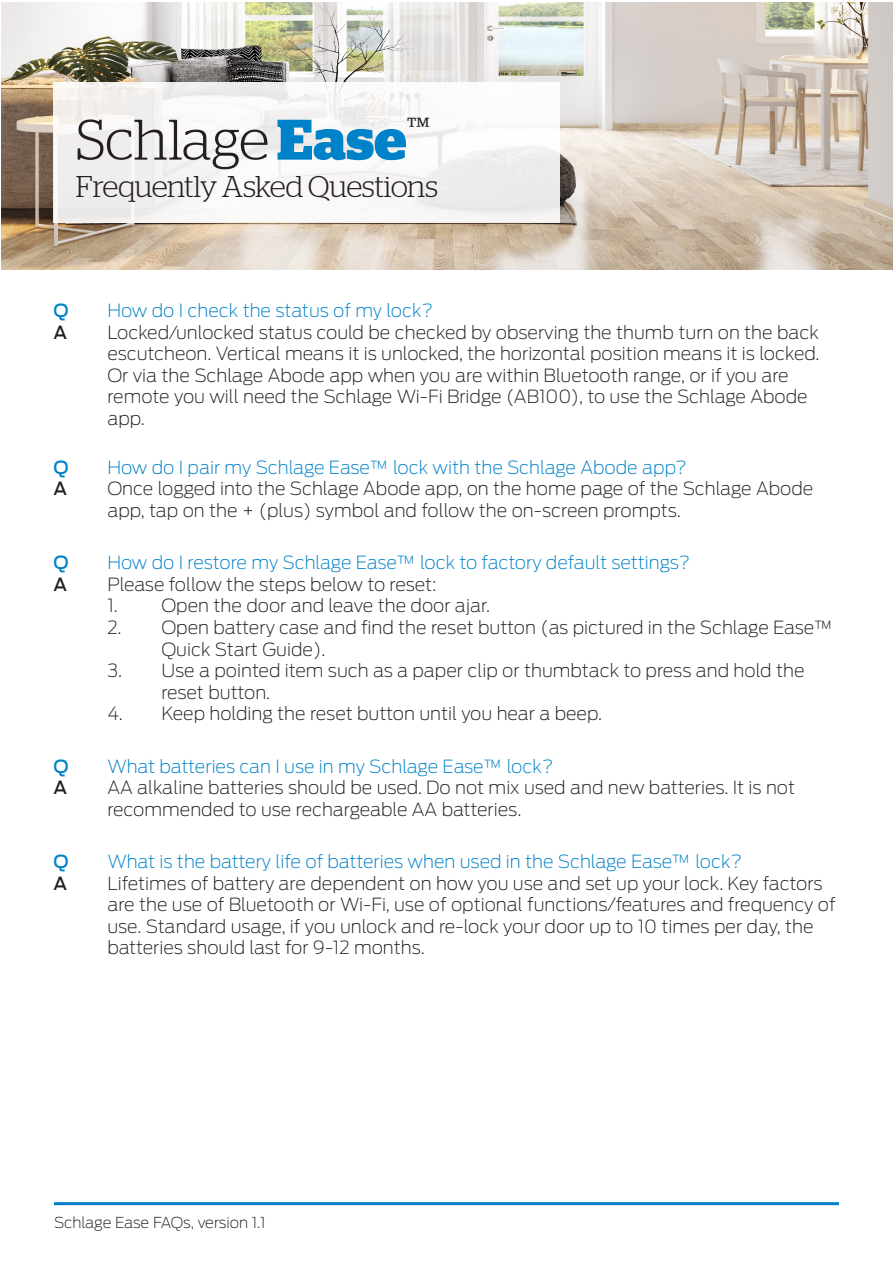
<style>
.page{position:relative;width:893px;height:1263px;background:#fff}
.page>*{position:absolute;margin:0;border:0;box-sizing:border-box;transform-origin:0 0}
.Cover_Headline_32_39pt{font:300 57px "Stag";letter-spacing:-.01em;color:#231f20}
.Cover_Headline_32_39pt-2{font:300 30px "Stag";letter-spacing:-.015em;color:#231f20}
.t1{font:200 18px "Antenna";color:#231f20}
.t2{font:200 18px "Antenna";letter-spacing:-.005em;color:#0082c8}
.t3{font:500 18px "Antenna";color:#0082c8}
.t4{font:500 18px "Antenna";color:#231f20}
.t5{font:200 15px "Antenna";letter-spacing:-.01em;color:#231f20}
.s1{font-weight:700;color:#0082c8}
</style>
<div class="page">
<hr style="left:54px;top:1202px;width:785px;height:3px;background:#0082c8">
<img style="left:1px;top:2px;width:892px;height:267px">
<div style="left:53px;top:82px;width:507px;height:141px;background:linear-gradient(to right,#f3f2f0,#f7f6f6)"></div>
<p class="Cover_Headline_32_39pt" style="left:76px;top:107px;width:355px">Schlage <span class="s1">Ease</span><sup>™</sup></p>
<p class="Cover_Headline_32_39pt-2" style="left:76px;top:169px;width:364px">Frequently Asked Questions</p>
<p class="t3" style="left:53px;top:298px;width:17px">Q</p>
<p class="t2" style="left:107px;top:299px;width:327px">How do I check the status of my lock?</p>
<p class="t4" style="left:53px;top:320px;width:15px">A</p>
<p class="t1" style="left:107px;top:320px;width:713px">Locked/unlocked status could be checked by observing the thumb turn on the back</p>
<p class="t1" style="left:107px;top:342px;width:714px">escutcheon. Vertical means it is unlocked, the horizontal position means it is locked.</p>
<p class="t1" style="left:107px;top:364px;width:683px">Or via the Schlage Abode app when you are within Bluetooth range, or if you are</p>
<p class="t1" style="left:107px;top:385px;width:702px">remote you will need the Schlage Wi-Fi Bridge (AB100), to use the Schlage Abode</p>
<p class="t1" style="left:107px;top:407px;width:39px">app.</p>
<p class="t3" style="left:53px;top:455px;width:17px">Q</p>
<p class="t2" style="left:107px;top:455px;width:581px">How do I pair my Schlage Ease™ lock with the Schlage Abode app?</p>
<p class="t4" style="left:53px;top:476px;width:15px">A</p>
<p class="t1" style="left:107px;top:477px;width:707px">Once logged into the Schlage Abode app, on the home page of the Schlage Abode</p>
<p class="t1" style="left:107px;top:499px;width:575px">app, tap on the + (plus) symbol and follow the on-screen prompts.</p>
<p class="t3" style="left:53px;top:550px;width:17px">Q</p>
<p class="t2" style="left:107px;top:551px;width:584px">How do I restore my Schlage Ease™ lock to factory default settings?</p>
<p class="t4" style="left:53px;top:572px;width:15px">A</p>
<p class="t1" style="left:107px;top:572px;width:331px">Please follow the steps below to reset:</p>
<p class="t1" style="left:107px;top:594px;width:12px">1.</p>
<p class="t1" style="left:161px;top:594px;width:330px">Open the door and leave the door ajar.</p>
<p class="t1" style="left:107px;top:616px;width:727px">2. Open battery case and find the reset button (as pictured in the Schlage Ease™</p>
<p class="t1" style="left:161px;top:637px;width:166px">Quick Start Guide).</p>
<p class="t1" style="left:107px;top:659px;width:699px">3. Use a pointed item such as a paper clip or thumbtack to press and hold the</p>
<p class="t1" style="left:161px;top:680px;width:110px">reset button.</p>
<p class="t1" style="left:107px;top:702px;width:496px">4. Keep holding the reset button until you hear a beep.</p>
<p class="t3" style="left:53px;top:754px;width:17px">Q</p>
<p class="t2" style="left:107px;top:754px;width:448px">What batteries can I use in my Schlage Ease™ lock?</p>
<p class="t4" style="left:53px;top:775px;width:15px">A</p>
<p class="t1" style="left:107px;top:776px;width:689px">AA alkaline batteries should be used. Do not mix used and new batteries. It is not</p>
<p class="t1" style="left:107px;top:797px;width:415px">recommended to use rechargeable AA batteries.</p>
<p class="t3" style="left:53px;top:849px;width:17px">Q</p>
<p class="t2" style="left:107px;top:850px;width:636px">What is the battery life of batteries when used in the Schlage Ease™ lock?</p>
<p class="t4" style="left:53px;top:871px;width:15px">A</p>
<p class="t1" style="left:107px;top:871px;width:717px">Lifetimes of battery are dependent on how you use and set up your lock. Key factors</p>
<p class="t1" style="left:107px;top:893px;width:730px">are the use of Bluetooth or Wi-Fi, use of optional functions/features and frequency of</p>
<p class="t1" style="left:107px;top:914px;width:708px">use. Standard usage, if you unlock and re-lock your door up to 10 times per day, the</p>
<p class="t1" style="left:107px;top:936px;width:319px">batteries should last for 9-12 months.</p>
<p class="t5" style="left:54px;top:1213px;width:213px">Schlage Ease FAQs, version 1.1</p>
</div>
